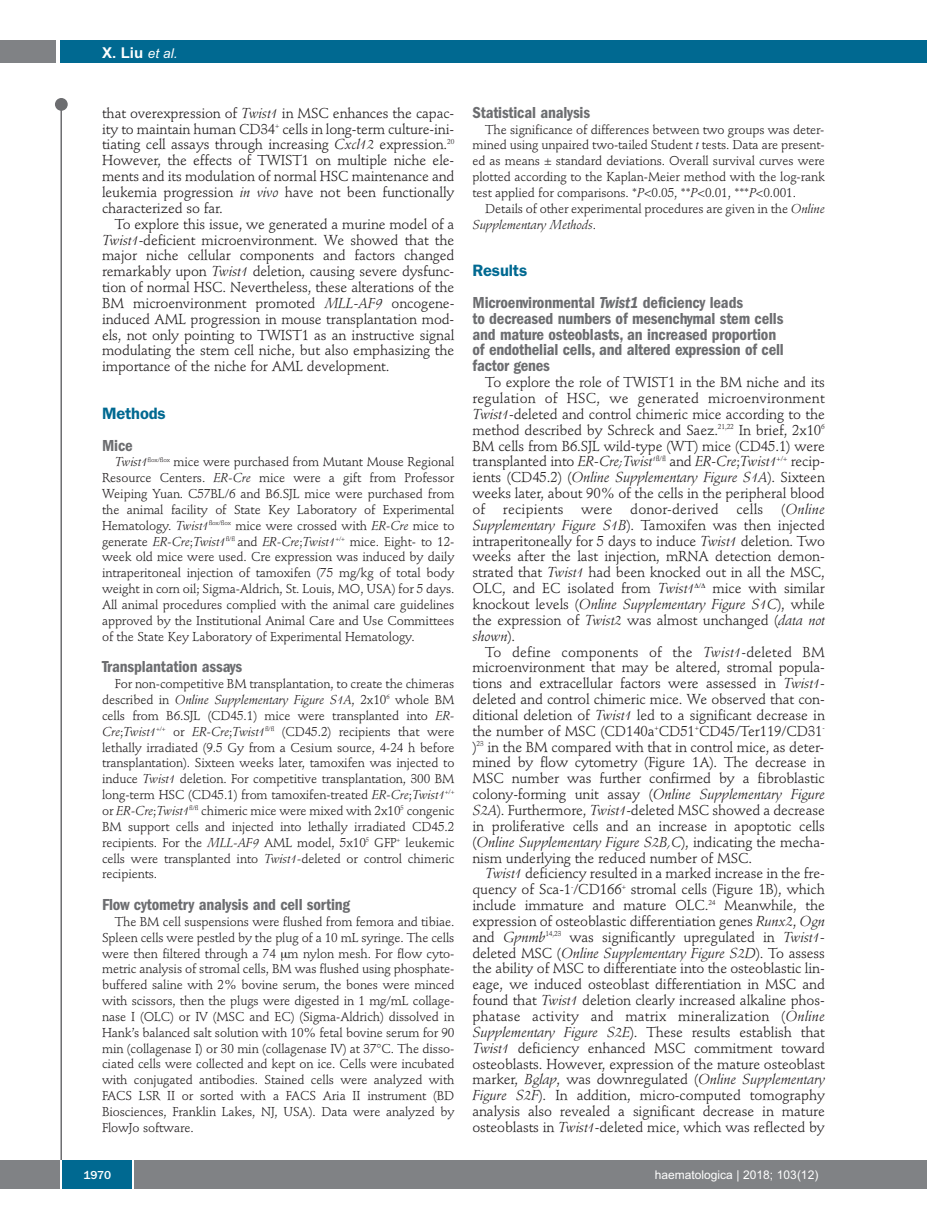
<style>
.page{position:relative;width:927px;height:1225px;background:#fff}
.page>*{position:absolute;margin:0;border:0;box-sizing:border-box;transform-origin:0 0}
.t1{font:600 condensed 16.5px/15.9px "Franklin Gothic";letter-spacing:-.01em;color:#6c6d70}
.t2{font:600 16.5px "Franklin Gothic";letter-spacing:-.01em;color:#006991}
.t3{font:700 15px "Arial";color:#fff}
.t4{font:14.25px/15.9px "Stempel Schneidler";letter-spacing:-.01em;color:#231f20;text-align:justify}
.t5{font:12.75px/15.9px "Stempel Schneidler";letter-spacing:-.01em;color:#231f20;text-align:justify}
.t6{font:12px "Arial";color:#fff}
.t7{font:500 12px "Franklin Gothic";color:#fff}
.s1{font-weight:400;font-style:italic;font-size:13.5px}
.s2{font-style:italic}
.s3{font-stretch:normal;color:#006991}
</style>
<div class="page">
<div style="left:911px;top:40px;width:16px;height:22px;background:#006991"></div>
<div style="left:910px;top:1160px;width:17px;height:28px;background:#808285"></div>
<div style="left:55px;top:98px;width:13px;height:13px;background:#6c6d70;border-radius:50%"></div>
<hr style="left:60px;top:101px;width:2px;height:1061px;background:#6c6d70">
<div style="left:60px;top:40px;width:852px;height:22px;background:#006991"></div>
<div style="left:0;top:40px;width:56px;height:22px;background:#808285"></div>
<div style="left:0;top:1160px;width:911px;height:28px;background:#808285"></div>
<div style="left:62px;top:1160px;width:71px;height:28px;background:#006991"></div>
<hr style="left:60px;top:1160px;width:2px;height:28px;background:#fff">
<svg style="left:133px;top:1160px;width:1px;height:28px"></svg>
<p class="t3" style="left:102px;top:44px;width:77px">X. Liu <span class="s1">et al.</span></p>
<p class="t4" style="left:102px;top:106px;width:354px">that overexpression of <span class="s2">Twist1</span> in MSC enhances the capac&shy;ity to maintain human CD34<sup>+</sup> cells in long-term culture-ini&shy;tiating cell assays through increasing <span class="s2">Cxcl12</span> expression.<sup>20<br></sup>However, the effects of TWIST1 on multiple niche ele&shy;ments and its modulation of normal HSC maintenance and leukemia progression <span class="s2">in vivo</span> have not been functionally characterized so far.</p>
<p class="t4" style="left:102px;top:217px;width:354px;text-indent:13px">To explore this issue, we generated a murine model of a <span class="s2">Twist1</span>-deficient microenvironment. We showed that the major niche cellular components and factors changed remarkably upon <span class="s2">Twist1</span> deletion, causing severe dysfunc&shy;tion of normal HSC. Nevertheless, these alterations of the BM microenvironment promoted <span class="s2">MLL-AF9</span> oncogene&shy;induced AML progression in mouse transplantation mod&shy;els, not only pointing to TWIST1 as an instructive signal modulating the stem cell niche, but also emphasizing the importance of the niche for AML development.</p>
<p class="t2" style="left:102px;top:407px;width:65px">Methods</p>
<p class="t1" style="left:102px;top:438px;width:32px">Mice</p>
<p class="t5" style="left:102px;top:455px;width:354px;text-indent:13px"><span class="s2">Twist1</span><sup>flox/flox</sup> mice were purchased from Mutant Mouse Regional Resource Centers. <span class="s2">ER-Cre</span> mice were a gift from Professor Weiping Yuan. C57BL/6 and B6.SJL mice were purchased from the animal facility of State Key Laboratory of Experimental Hematology. <span class="s2">Twist1</span><sup>flox/flox</sup> mice were crossed with <span class="s2">ER-Cre</span> mice to generate <span class="s2">ER-Cre</span>;<span class="s2">Twist1</span><sup>fl/fl</sup> and <span class="s2">ER-Cre</span>;<span class="s2">Twist1</span><sup>+/+</sup> mice. Eight- to 12- week old mice were used. Cre expression was induced by daily intraperitoneal injection of tamoxifen (75 mg/kg of total body weight in corn oil; Sigma-Aldrich, St. Louis, MO, USA) for 5 days.<br>All animal procedures complied with the animal care guidelines approved by the Institutional Animal Care and Use Committees of the State Key Laboratory of Experimental Hematology.</p>
<p class="t1" style="left:102px;top:660px;width:142px">Transplantation assays</p>
<p class="t5" style="left:102px;top:677px;width:354px;text-indent:13px">For non-competitive BM transplantation, to create the chimeras described in <span class="s2">Online Supplementary Figure S1A</span>, 2x10<sup>6</sup> whole BM cells from B6.SJL (CD45.1) mice were transplanted into <span class="s2">ER-Cre</span>;<span class="s2">Twist1</span><sup>+/+</sup> or <span class="s2">ER-Cre</span>;<span class="s2">Twist1</span><sup>fl/fl</sup> (CD45.2) recipients that were lethally irradiated (9.5 Gy from a Cesium source, 4-24 h before transplantation). Sixteen weeks later, tamoxifen was injected to induce <span class="s2">Twist1</span> deletion. For competitive transplantation, 300 BM long-term HSC (CD45.1) from tamoxifen-treated <span class="s2">ER-Cre</span>;<span class="s2">Twist1</span><sup>+/+ </sup>or <span class="s2">ER-Cre</span>;<span class="s2">Twist1</span><sup>fl/fl</sup> chimeric mice were mixed with 2x10<sup>5</sup> congenic BM support cells and injected into lethally irradiated CD45.2 recipients. For the <span class="s2">MLL-AF9</span> AML model, 5x10<sup>5</sup> GFP<sup>+</sup> leukemic cells were transplanted into <span class="s2">Twist1-</span>deleted or control chimeric recipients.</p>
<p class="t1" style="left:102px;top:898px;width:250px">Flow cytometry analysis and cell sorting</p>
<p class="t5" style="left:102px;top:915px;width:354px;text-indent:13px">The BM cell suspensions were flushed from femora and tibiae.<br>Spleen cells were pestled by the plug of a 10 mL syringe. The cells were then filtered through a 74 m nylon mesh. For flow cyto&shy;metric analysis of stromal cells, BM was flushed using phosphate&shy;buffered saline with 2% bovine serum, the bones were minced with scissors, then the plugs were digested in 1 mg/mL collage&shy;nase I (OLC) or IV (MSC and EC) (Sigma-Aldrich) dissolved in Hank’s balanced salt solution with 10% fetal bovine serum for 90 min (collagenase I) or 30 min (collagenase IV) at 37°C. The disso&shy;ciated cells were collected and kept on ice. Cells were incubated with conjugated antibodies. Stained cells were analyzed with FACS LSR II or sorted with a FACS Aria II instrument (BD Biosciences, Franklin Lakes, NJ, USA). Data were analyzed by FlowJo software.</p>
<p class="t1" style="left:472px;top:106px;width:119px">Statistical analysis</p>
<p class="t5" style="left:472px;top:122px;width:354px;text-indent:13px">The significance of differences between two groups was deter&shy;mined using unpaired two-tailed Student <span class="s2">t</span> tests. Data are present&shy;ed as means ± standard deviations. Overall survival curves were plotted according to the Kaplan-Meier method with the log-rank test applied for comparisons. *<span class="s2">P</span>&lt;0.05, **<span class="s2">P</span>&lt;0.01, ***<span class="s2">P</span>&lt;0.001.</p>
<p class="t5" style="left:472px;top:202px;width:354px;text-indent:13px">Details of other experimental procedures are given in the <span class="s2">Online<br>Supplementary Methods</span>.</p>
<p class="t1" style="left:472px;top:256px;width:272px;line-height:31.7px"><span class="s3">Results<br></span>Microenvironmental <span class="s2">Twist1</span> deficiency leads</p>
<p class="t1" style="left:472px;top:312px;width:313px">to decreased numbers of mesenchymal stem cells and mature osteoblasts, an increased proportion of endothelial cells, and altered expression of cell factor genes</p>
<p class="t4" style="left:472px;top:376px;width:354px;text-indent:13px">To explore the role of TWIST1 in the BM niche and its regulation of HSC, we generated microenvironment <span class="s2">Twist1</span>-deleted and control chimeric mice according to the method described by Schreck and Saez.<sup>21,22</sup> In brief, 2x10<sup>6<br></sup>BM cells from B6.SJL wild-type (WT) mice (CD45.1) were transplanted into <span class="s2">ER-Cre;Twist</span><sup>1</sup><sup>fl/fl</sup> and <span class="s2">ER-Cre</span>;<span class="s2">Twist1</span><sup>+/+</sup> recip&shy;ients (CD45.2) (<span class="s2">Online Supplementary Figure S1A</span>). Sixteen weeks later, about 90% of the cells in the peripheral blood of recipients were donor-derived cells (<span class="s2">Online Supplementary Figure S1B</span>). Tamoxifen was then injected intraperitoneally for 5 days to induce <span class="s2">Twist1</span> deletion. Two weeks after the last injection, mRNA detection demon&shy;strated that <span class="s2">Twist1</span> had been knocked out in all the MSC, OLC, and EC isolated from <span class="s2">Twist1</span> <sup>/</sup> mice with similar knockout levels (<span class="s2">Online Supplementary Figure S1C</span>), while the expression of <span class="s2">Twist2</span> was almost unchanged (<span class="s2">data not shown</span>).</p>
<p class="t4" style="left:472px;top:645px;width:354px;text-indent:13px">To define components of the <span class="s2">Twist1</span>-deleted BM microenvironment that may be altered, stromal popula&shy;tions and extracellular factors were assessed in <span class="s2">Twist1</span>- deleted and control chimeric mice. We observed that con&shy;ditional deletion of <span class="s2">Twist1</span> led to a significant decrease in the number of MSC (CD140a<sup>+</sup>CD51<sup>+</sup>CD45/Ter119/CD31<sup>- </sup>)<sup>23</sup> in the BM compared with that in control mice, as deter&shy;mined by flow cytometry (Figure 1A). The decrease in MSC number was further confirmed by a fibroblastic colony-forming unit assay (<span class="s2">Online Supplementary Figure S2A</span>). Furthermore, <span class="s2">Twist1</span>-deleted MSC showed a decrease in proliferative cells and an increase in apoptotic cells (<span class="s2">Online Supplementary Figure S2B,C</span>), indicating the mecha&shy;nism underlying the reduced number of MSC.</p>
<p class="t4" style="left:472px;top:867px;width:354px;text-indent:13px"><span class="s2">Twist1</span> deficiency resulted in a marked increase in the fre&shy;quency of Sca-1<sup>-</sup>/CD166<sup>+</sup> stromal cells (Figure 1B), which include immature and mature OLC.<sup>24</sup> Meanwhile, the expression of osteoblastic differentiation genes <span class="s2">Runx2</span>, <span class="s2">Ogn </span>and <span class="s2">Gpnmb</span><sup>14,23</sup> was significantly upregulated in <span class="s2">Twist1- </span>deleted MSC (<span class="s2">Online Supplementary Figure S2D</span>). To assess the ability of MSC to differentiate into the osteoblastic lin&shy;eage, we induced osteoblast differentiation in MSC and found that <span class="s2">Twist1</span> deletion clearly increased alkaline phos&shy;phatase activity and matrix mineralization (<span class="s2">Online Supplementary Figure S2E</span>). These results establish that <span class="s2">Twist1</span> deficiency enhanced MSC commitment toward osteoblasts. However, expression of the mature osteoblast marker, <span class="s2">Bglap</span>, was downregulated (<span class="s2">Online Supplementary Figure S2F</span>). In addition, micro-computed tomography analysis also revealed a significant decrease in mature osteoblasts in <span class="s2">Twist1</span>-deleted mice, which was reflected by</p>
<p class="t7" style="left:83px;top:1167px;width:29px">1970</p>
<p class="t6" style="left:655px;top:1167px;width:165px">haematologica | 2018; 103(12)</p>
</div>
